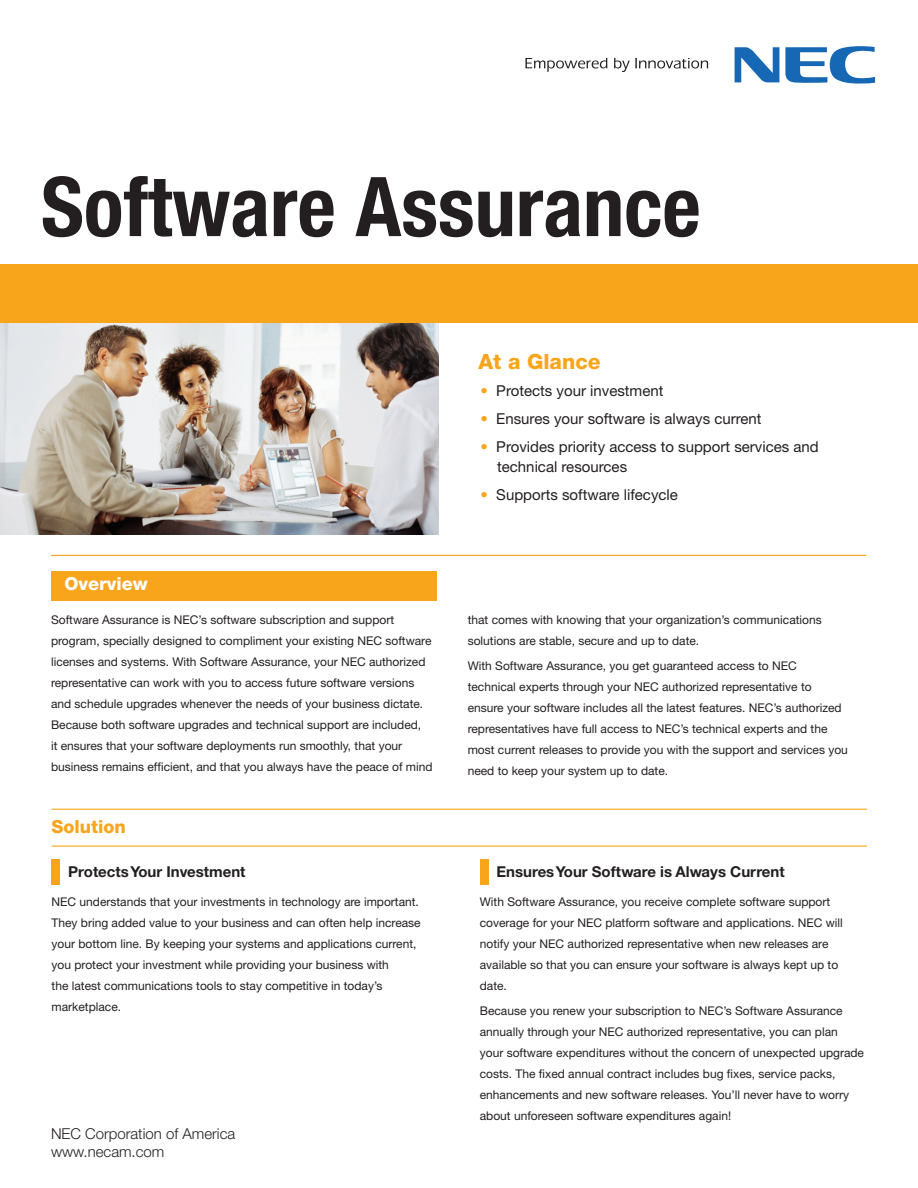
<style>
.page{position:relative;width:918px;height:1188px;background:#fff}
.page>*{position:absolute;margin:0;border:0;box-sizing:border-box;transform-origin:0 0}
.t1{font:700 condensed 82.5px "Helvetica Neue";color:#231f20}
.t2{font:800 21px "Helvetica Neue";color:#f9a51b}
.t3{font:800 18px "Helvetica Neue";color:#fff}
.t4{font:800 18px "Helvetica Neue";color:#f9a51b}
.t5{font:15px/19.5px "Helvetica Neue";color:#231f20}
.t6{font:700 15px "Helvetica Neue CE";color:#231f20}
.t7{font:300 15px "Helvetica Neue";color:#231f20}
.t8{font:12px/21px "Helvetica Neue";color:#231f20}
.s1{color:#f9a51b}
</style>
<div class="page">
<img style="left:0;top:322px;width:438px;height:213px">
<svg style="left:525px;top:58px;width:82px;height:14px"></svg>
<svg style="left:614px;top:58px;width:94px;height:14px"></svg>
<svg style="left:735px;top:47px;width:44px;height:35px"></svg>
<svg style="left:785px;top:46px;width:90px;height:38px"></svg>
<div style="left:0;top:264px;width:918px;height:58px;background:#f9a51b"></div>
<hr style="left:51px;top:555px;width:815px;height:1px;background:#f9a51b">
<div style="left:51px;top:571px;width:386px;height:29px;background:#f9a51b"></div>
<hr style="left:52px;top:809px;width:815px;height:1px;background:#f9a51b">
<hr style="left:52px;top:846px;width:815px;height:1px;background:#f9a51b">
<div style="left:480px;top:859px;width:8px;height:26px;background:#f9a51b"></div>
<div style="left:52px;top:859px;width:8px;height:26px;background:#f9a51b"></div>
<p class="t1" style="left:41px;top:157px;width:661px">Software Assurance</p>
<p class="t2" style="left:478px;top:350px;width:124px">At a Glance</p>
<p class="t3" style="left:64px;top:573px;width:85px">Overview</p>
<p class="t5" style="left:480px;top:381px;width:185px"><span class="s1">•</span> Protects your investment</p>
<p class="t5" style="left:480px;top:409px;width:283px"><span class="s1">•</span> Ensures your software is always current</p>
<p class="t5" style="left:497px;top:437px;width:323px;text-indent:-17px"><span class="s1">•</span> Provides priority access to support services and technical resources</p>
<p class="t5" style="left:480px;top:484px;width:199px"><span class="s1">•</span> Supports software lifecycle</p>
<p class="t8" style="left:51px;top:609px;width:383px">Software Assurance is NEC’s software subscription and support program, specially designed to compliment your existing NEC software licenses and systems. With Software Assurance, your NEC authorized representative can work with you to access future software versions and schedule upgrades whenever the needs of your business dictate.<br>Because both software upgrades and technical support are included,<br>it ensures that your software deployments run smoothly, that your business remains efficient, and that you always have the peace of mind</p>
<p class="t8" style="left:468px;top:609px;width:356px">that comes with knowing that your organization’s communications solutions are stable, secure and up to date.</p>
<p class="t8" style="left:468px;top:655px;width:382px">With Software Assurance, you get guaranteed access to NEC technical experts through your NEC authorized representative to ensure your software includes all the latest features. NEC’s authorized representatives have full access to NEC’s technical experts and the most current releases to provide you with the support and services you need to keep your system up to date.</p>
<p class="t4" style="left:52px;top:816px;width:76px">Solution</p>
<p class="t6" style="left:68px;top:862px;width:179px">Protects Your Investment</p>
<p class="t8" style="left:52px;top:891px;width:371px">NEC understands that your investments in technology are important.<br>They bring added value to your business and can often help increase your bottom line. By keeping your systems and applications current, you protect your investment while providing your business with<br>the latest communications tools to stay competitive in today’s marketplace.</p>
<p class="t7" style="left:51px;top:1125px;width:186px">NEC Corporation of America</p>
<p class="t7" style="left:51px;top:1143px;width:115px">www.necam.com</p>
<p class="t6" style="left:497px;top:862px;width:290px">Ensures Your Software is Always Current</p>
<p class="t8" style="left:480px;top:891px;width:365px">With Software Assurance, you receive complete software support coverage for your NEC platform software and applications. NEC will notify your NEC authorized representative when new releases are available so that you can ensure your software is always kept up to date.</p>
<p class="t8" style="left:480px;top:1001px;width:386px">Because you renew your subscription to NEC’s Software Assurance annually through your NEC authorized representative, you can plan your software expenditures without the concern of unexpected upgrade costs. The fixed annual contract includes bug fixes, service packs, enhancements and new software releases. You’ll never have to worry about unforeseen software expenditures again!</p>
</div>
